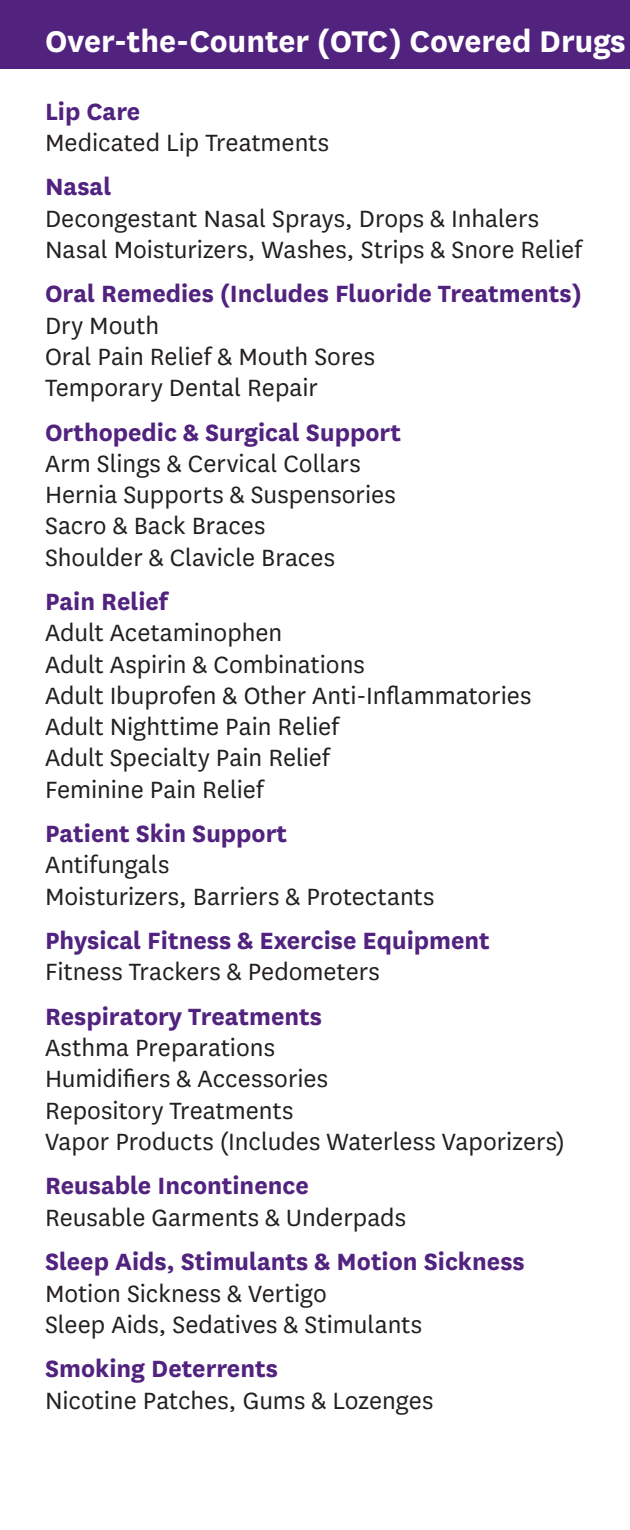
<style>
.page{position:relative;width:630px;height:1530px;background:#fff}
.page>*{position:absolute;margin:0;border:0;box-sizing:border-box;transform-origin:0 0}
.Bulleted_Body{font:700 35px "National";color:#fff}
.Sub-Category{font:27.5px "National";color:#231f20}
.Category{font:700 27.5px "National";color:#52227f}
</style>
<div class="page">
<div style="left:0;top:0;width:630px;height:69px;background:#52227f"></div>
<p class="Bulleted_Body" style="left:45px;top:17px;width:582px">Over-the-Counter (OTC) Covered Drugs</p>
<p class="Category" style="left:45px;top:92px;width:97px">Lip Care</p>
<p class="Sub-Category" style="left:45px;top:125px;width:286px">Medicated Lip Treatments</p>
<p class="Category" style="left:45px;top:167px;width:68px">Nasal</p>
<p class="Sub-Category" style="left:45px;top:200px;width:496px">Decongestant Nasal Sprays, Drops &amp; Inhalers</p>
<p class="Sub-Category" style="left:45px;top:232px;width:538px">Nasal Moisturizers, Washes, Strips &amp; Snore Relief</p>
<p class="Category" style="left:45px;top:275px;width:538px">Oral Remedies (Includes Fluoride Treatments)</p>
<p class="Sub-Category" style="left:45px;top:307px;width:116px">Dry Mouth</p>
<p class="Sub-Category" style="left:45px;top:339px;width:332px">Oral Pain Relief &amp; Mouth Sores</p>
<p class="Sub-Category" style="left:45px;top:370px;width:274px">Temporary Dental Repair</p>
<p class="Category" style="left:45px;top:413px;width:357px">Orthopedic &amp; Surgical Support</p>
<p class="Sub-Category" style="left:45px;top:446px;width:317px">Arm Slings &amp; Cervical Collars</p>
<p class="Sub-Category" style="left:45px;top:477px;width:352px">Hernia Supports &amp; Suspensories</p>
<p class="Sub-Category" style="left:45px;top:508px;width:222px">Sacro &amp; Back Braces</p>
<p class="Sub-Category" style="left:45px;top:539px;width:292px">Shoulder &amp; Clavicle Braces</p>
<p class="Category" style="left:45px;top:582px;width:124px">Pain Relief</p>
<p class="Sub-Category" style="left:45px;top:615px;width:239px">Adult Acetaminophen</p>
<p class="Sub-Category" style="left:45px;top:646px;width:321px">Adult Aspirin &amp; Combinations</p>
<p class="Sub-Category" style="left:45px;top:678px;width:488px">Adult Ibuprofen &amp; Other Anti-Inflammatories</p>
<p class="Sub-Category" style="left:45px;top:709px;width:295px">Adult Nighttime Pain Relief</p>
<p class="Sub-Category" style="left:45px;top:740px;width:286px">Adult Specialty Pain Relief</p>
<p class="Sub-Category" style="left:45px;top:771px;width:220px">Feminine Pain Relief</p>
<p class="Category" style="left:45px;top:814px;width:244px">Patient Skin Support</p>
<p class="Sub-Category" style="left:45px;top:847px;width:126px">Antifungals</p>
<p class="Sub-Category" style="left:45px;top:878px;width:391px">Moisturizers, Barriers &amp; Protectants</p>
<p class="Category" style="left:45px;top:921px;width:446px">Physical Fitness &amp; Exercise Equipment</p>
<p class="Sub-Category" style="left:45px;top:954px;width:336px">Fitness Trackers &amp; Pedometers</p>
<p class="Category" style="left:45px;top:997px;width:279px">Respiratory Treatments</p>
<p class="Sub-Category" style="left:45px;top:1030px;width:231px">Asthma Preparations</p>
<p class="Sub-Category" style="left:45px;top:1061px;width:285px">Humidifiers &amp; Accessories</p>
<p class="Sub-Category" style="left:45px;top:1092px;width:250px">Repository Treatments</p>
<p class="Sub-Category" style="left:45px;top:1124px;width:522px">Vapor Products (Includes Waterless Vaporizers)</p>
<p class="Category" style="left:45px;top:1167px;width:265px">Reusable Incontinence</p>
<p class="Sub-Category" style="left:45px;top:1199px;width:363px">Reusable Garments &amp; Underpads</p>
<p class="Category" style="left:45px;top:1242px;width:481px">Sleep Aids, Stimulants &amp; Motion Sickness</p>
<p class="Sub-Category" style="left:45px;top:1275px;width:283px">Motion Sickness &amp; Vertigo</p>
<p class="Sub-Category" style="left:45px;top:1306px;width:379px">Sleep Aids, Sedatives &amp; Stimulants</p>
<p class="Category" style="left:45px;top:1349px;width:234px">Smoking Deterrents</p>
<p class="Sub-Category" style="left:45px;top:1382px;width:390px">Nicotine Patches, Gums &amp; Lozenges</p>
</div>
